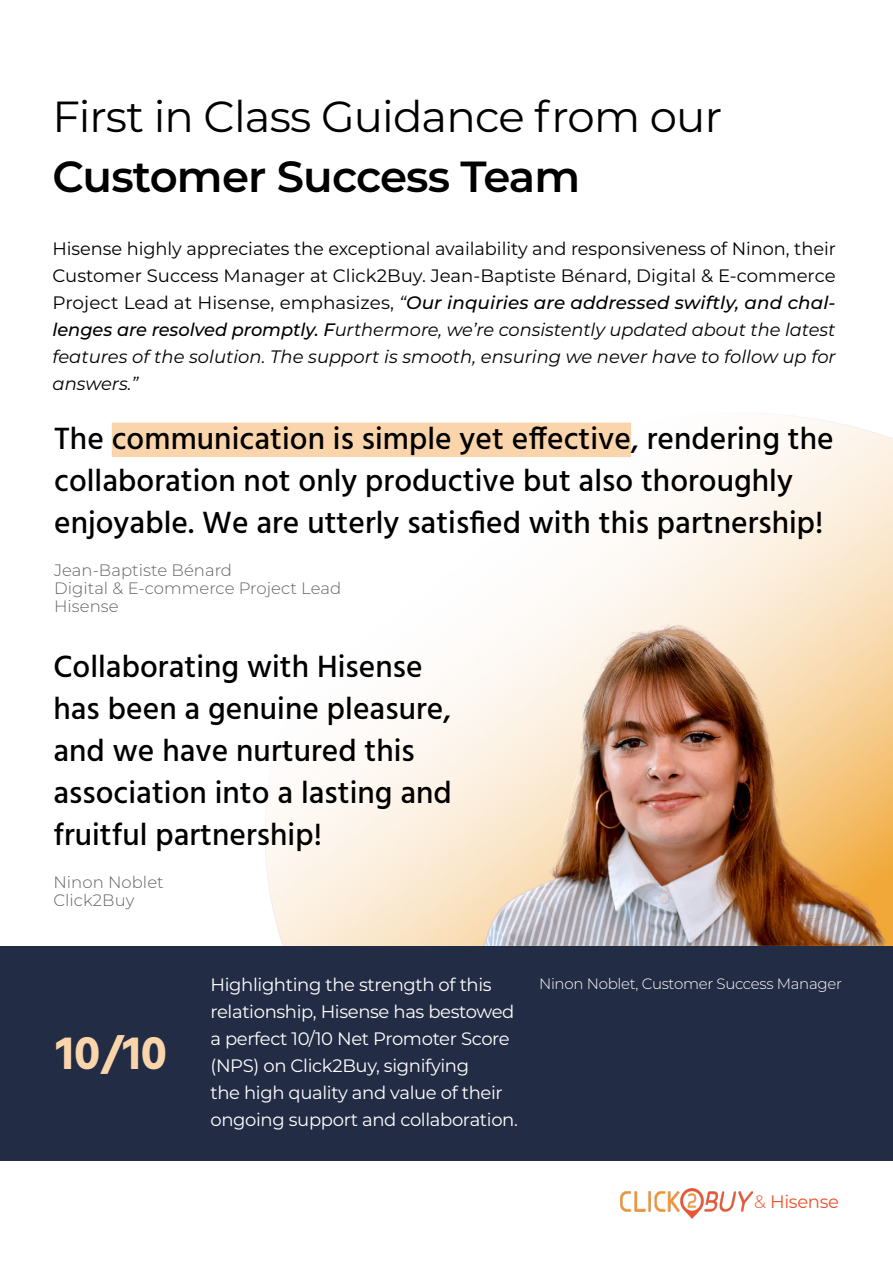
<style>
.page{position:relative;width:893px;height:1263px;background:#fff}
.page>*{position:absolute;margin:0;border:0;box-sizing:border-box;transform-origin:0 0}
.t1{font:700 48px "Hind";color:#fad5ab}
.t2{font:43.5px "Montserrat";letter-spacing:-.02em;color:#000}
.t3{font:600 43.5px "Montserrat";letter-spacing:-.02em;color:#000}
.t4{font:500 31.5px/42px "Hind";color:#000}
.t5{font:18px/27px "Montserrat";color:#000;text-align:justify}
.t6{font:18px/27px "Montserrat";letter-spacing:-.02em;color:#fff}
.t7{font:18px "Montserrat";letter-spacing:-.02em;color:#eb552d}
.t8{font:300 16.5px/18px "Montserrat";color:#616264}
.t9{font:300 15px "Montserrat";letter-spacing:-.02em;color:#fff}
.s1{font-style:italic}
.s2{font-weight:500;font-style:italic}
.s3{font-weight:300}
</style>
<div class="page">
<img style="left:139px;top:416px;width:754px;height:530px">
<div style="left:112px;top:423px;width:519px;height:34px;background:#fad5ab"></div>
<img style="left:481px;top:586px;width:407px;height:360px">
<div style="left:0;top:946px;width:893px;height:214px;background:#222c44"></div>
<img style="left:620px;top:1189px;width:132px;height:29px">
<h2 class="t2" style="left:52px;top:87px;width:671px">First in Class Guidance from our</h2>
<h2 class="t3" style="left:52px;top:146px;width:529px">Customer Success Team</h2>
<p class="t5" style="left:52px;top:235px;width:785px">Hisense highly appreciates the exceptional availability and responsiveness of Ninon, their Customer Success Manager at Click2Buy. Jean-Baptiste Bénard, Digital &amp; E-commerce Project Lead at Hisense, emphasizes, <span class="s1">“</span><span class="s2">Our inquiries are addressed swiftly, and chal&shy;lenges are resolved promptly. F</span><span class="s1">urthermore, we’re consistently updated about the latest features of the solution. The support is smooth, ensuring we never have to follow up for answers.”</span></p>
<h3 class="t4" style="left:54px;top:419px;width:781px">The communication is simple yet effective, rendering the collaboration not only productive but also thoroughly enjoyable. We are utterly satisfied with this partnership!</h3>
<p class="t8" style="left:54px;top:561px;width:289px">Jean-Baptiste Bénard<br>Digital &amp; E-commerce Project Lead<br>Hisense</p>
<h3 class="t4" style="left:53px;top:647px;width:400px">Collaborating with Hisense has been a genuine pleasure, and we have nurtured this association into a lasting and fruitful partnership!</h3>
<p class="t8" style="left:53px;top:873px;width:112px">Ninon Noblet<br>Click2Buy</p>
<h1 class="t1" style="left:56px;top:1024px;width:113px">10/10</h1>
<p class="t6" style="left:210px;top:970px;width:309px">Highlighting the strength of this relationship, Hisense has bestowed a perfect 10/10 Net Promoter Score (NPS) on Click2Buy, signifying<br>the high quality and value of their ongoing support and collaboration.</p>
<p class="t9" style="left:539px;top:974px;width:304px">Ninon Noblet, Customer Success Manager</p>
<p class="t7" style="left:754px;top:1189px;width:86px"><span class="s3">&amp;</span> Hisense</p>
</div>
